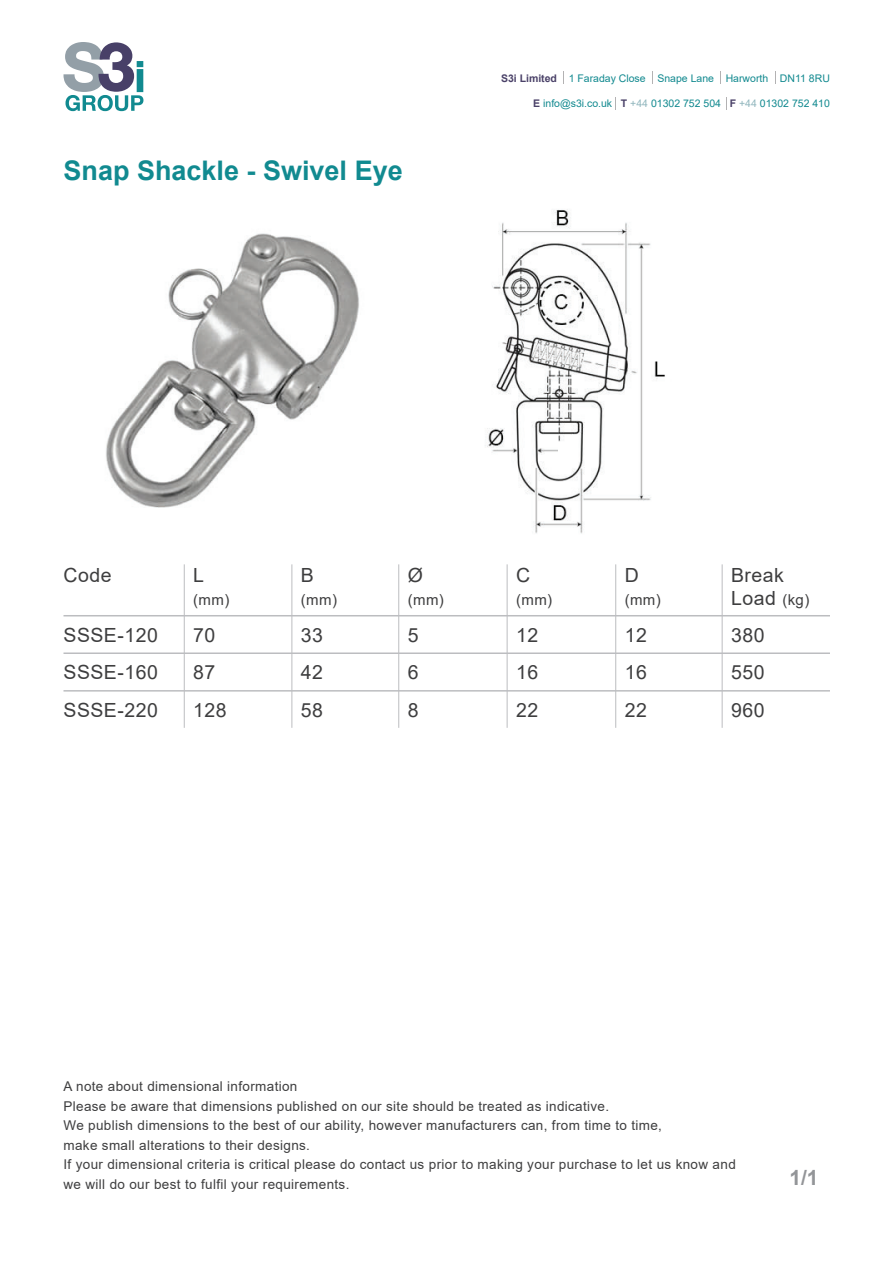
<style>
.page{position:relative;width:893px;height:1263px;background:#fff}
.page>*{position:absolute;margin:0;border:0;box-sizing:border-box;transform-origin:0 0}
.t1{font:700 27px "Arial";color:#118a90}
.t2{font:700 21px "Arial";color:#939598}
.t3{font:19.5px/37.5px "Arial";letter-spacing:.025em;color:#3e3e3f;text-align:justify}
.t4{font:15px "Arial";letter-spacing:.025em;color:#3e3e3f}
.t5{font:13.5px/19.5px "Arial";letter-spacing:.025em;color:#3e3e3f}
.t6{font:10.5px "Arial";color:#11898f}
.s1{font-weight:700;color:#4a4168}
.s2{color:#92b7be}
.s3{font-size:15px}
</style>
<div class="page">
<img style="left:106px;top:209px;width:559px;height:325px">
<svg style="left:775px;top:71px;width:1px;height:13px"></svg>
<svg style="left:652px;top:71px;width:1px;height:13px"></svg>
<svg style="left:720px;top:71px;width:1px;height:13px"></svg>
<svg style="left:563px;top:71px;width:1px;height:13px"></svg>
<svg style="left:615px;top:97px;width:1px;height:13px"></svg>
<svg style="left:726px;top:97px;width:1px;height:13px"></svg>
<svg style="left:63px;top:42px;width:80px;height:69px"></svg>
<hr style="left:184px;top:564px;width:1px;height:164px;background:#bcbdc0">
<hr style="left:291px;top:564px;width:1px;height:164px;background:#bcbdc0">
<hr style="left:507px;top:564px;width:1px;height:164px;background:#bcbdc0">
<hr style="left:398px;top:564px;width:1px;height:164px;background:#bcbdc0">
<hr style="left:615px;top:564px;width:1px;height:164px;background:#bcbdc0">
<hr style="left:722px;top:564px;width:1px;height:164px;background:#bcbdc0">
<hr style="left:64px;top:615px;width:766px;height:1px;background:#bcbdc0">
<hr style="left:64px;top:652px;width:766px;height:2px;background:#bcbdc0">
<hr style="left:64px;top:690px;width:766px;height:1px;background:#bcbdc0">
<h1 class="t1" style="left:64px;top:152px;width:341px">Snap Shackle - Swivel Eye</h1>
<p class="t6" style="left:501px;top:71px;width:330px"><span class="s1">S3i Limited</span> 1 Faraday Close Snape Lane Harworth DN11 8RU</p>
<p class="t6" style="left:533px;top:96px;width:298px"><span class="s1">E</span> info@s3i.co.uk <span class="s1">T</span> <span class="s2">+44</span> 01302 752 504 <span class="s1">F</span> <span class="s2">+44</span> 01302 752 410</p>
<h3 class="t3" style="left:64px;top:557px;width:50px">Code</h3>
<h3 class="t3" style="left:193px;top:557px;width:12px">L</h3>
<p class="t4" style="left:193px;top:589px;width:38px">(mm)</p>
<h3 class="t3" style="left:64px;top:616px;width:96px">SSSE-120<br>SSSE-160<br>SSSE-220</h3>
<h3 class="t3" style="left:193px;top:616px;width:35px;text-align:left">70<br>87<br>128</h3>
<h3 class="t3" style="left:301px;top:557px;width:15px">B</h3>
<p class="t4" style="left:301px;top:589px;width:38px">(mm)</p>
<h3 class="t3" style="left:301px;top:616px;width:24px">33<br>42<br>58</h3>
<h3 class="t3" style="left:408px;top:557px;width:17px">Ø</h3>
<p class="t4" style="left:408px;top:589px;width:38px">(mm)</p>
<h3 class="t3" style="left:408px;top:616px;width:12px">5<br>6<br>8</h3>
<h3 class="t3" style="left:516px;top:557px;width:16px">C</h3>
<p class="t4" style="left:516px;top:589px;width:38px">(mm)</p>
<h3 class="t3" style="left:516px;top:616px;width:24px">12<br>16<br>22</h3>
<h3 class="t3" style="left:625px;top:557px;width:16px">D</h3>
<p class="t4" style="left:625px;top:589px;width:38px">(mm)</p>
<h3 class="t3" style="left:625px;top:616px;width:24px">12<br>16<br>22</h3>
<h3 class="t3" style="left:731px;top:564px;width:80px;line-height:22.5px">Break<br>Load <span class="s3">(kg)</span></h3>
<h3 class="t3" style="left:731px;top:616px;width:35px">380<br>550<br>960</h3>
<p class="t5" style="left:64px;top:1076px;width:674px">A note about dimensional information<br>Please be aware that dimensions published on our site should be treated as indicative.<br>We publish dimensions to the best of our ability, however manufacturers can, from time to time,<br>make small alterations to their designs.<br>If your dimensional criteria is critical please do contact us prior to making your purchase to let us know and we will do our best to fulfil your requirements.</p>
<h2 class="t2" style="left:789px;top:1163px;width:31px">1/1</h2>
</div>
